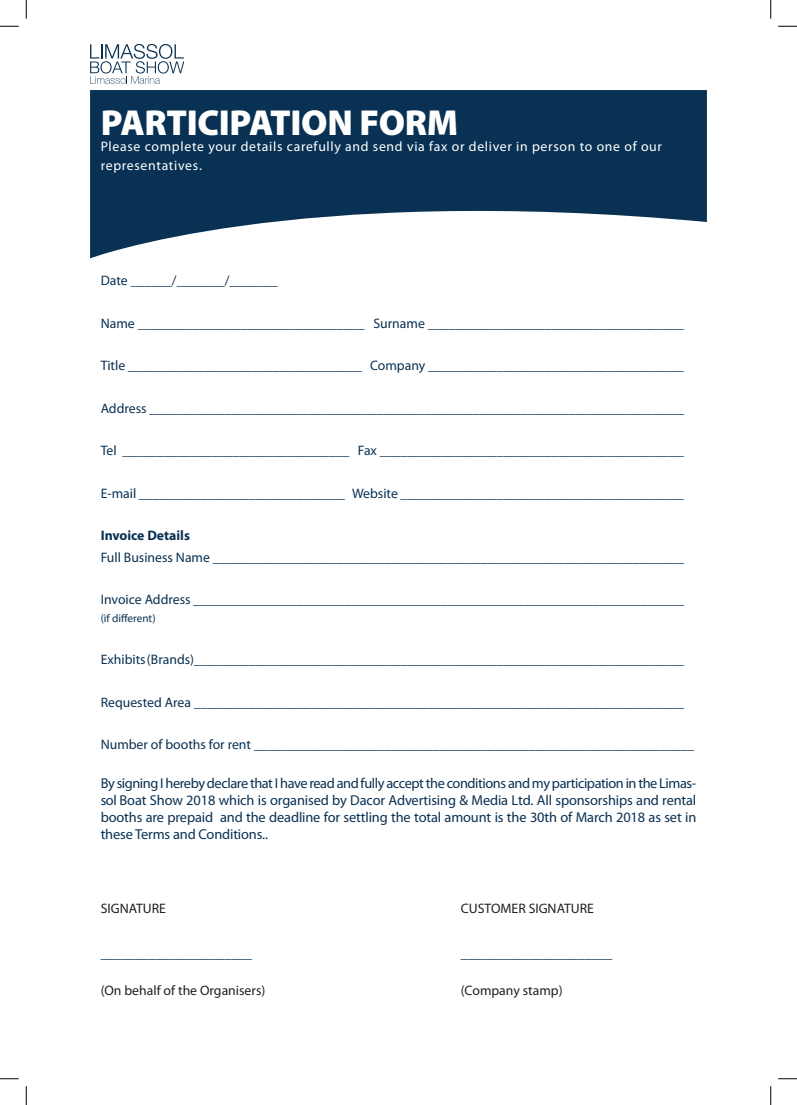
<style>
.page{position:relative;width:797px;height:1105px;background:#fff}
.page>*{position:absolute;margin:0;border:0;box-sizing:border-box;transform-origin:0 0}
.t1{font:900 36.25px "Myriad Pro";letter-spacing:-.01em;color:#fff}
.t2{font:14.38px/17.2px "Myriad Pro";letter-spacing:-.01em;color:#093153;text-align:justify}
.t3{font:13.75px "Myriad Pro";color:#093153}
.t4{font:13.75px/18.8px "Myriad Pro";letter-spacing:.05em;color:#fff}
.t5{font:13.75px "Myriad Pro";color:#231f20}
.t6{font:700 13.75px "Myriad Pro";color:#093153}
.t7{font:11.25px "Myriad Pro";color:#093153}
.s1{font-size:14.38px}
</style>
<div class="page">
<svg style="left:90px;top:90px;width:617px;height:168px;fill:#093153"></svg>
<svg style="left:90px;top:44px;width:94px;height:40px"></svg>
<svg style="left:0;top:25px;width:19px;height:2px"></svg>
<svg style="left:778px;top:25px;width:19px;height:2px"></svg>
<svg style="left:0;top:1078px;width:19px;height:1px"></svg>
<svg style="left:778px;top:1078px;width:19px;height:1px"></svg>
<svg style="left:25px;top:0;width:2px;height:19px"></svg>
<svg style="left:25px;top:1086px;width:2px;height:19px"></svg>
<svg style="left:770px;top:0;width:1px;height:19px"></svg>
<svg style="left:770px;top:1086px;width:1px;height:19px"></svg>
<h1 class="t1" style="left:101px;top:99px;width:359px">PARTICIPATION FORM</h1>
<p class="t4" style="left:101px;top:137px;width:563px">Please complete your details carefully and send via fax or deliver in person to one of our representatives<span class="s1">.</span></p>
<p class="t3" style="left:101px;top:272px;width:178px">Date ______/_______/_______</p>
<p class="t3" style="left:101px;top:315px;width:590px">Name _________________________________ Surname ______________________________________</p>
<p class="t3" style="left:101px;top:357px;width:597px">Title __________________________________ Company _______________________________________</p>
<p class="t3" style="left:101px;top:400px;width:593px">Address _______________________________________________________________________________</p>
<p class="t3" style="left:101px;top:442px;width:597px">Tel _________________________________ Fax ______________________________________________</p>
<p class="t3" style="left:101px;top:485px;width:597px">E-mail ______________________________ Website ___________________________________________</p>
<p class="t6" style="left:101px;top:527px;width:91px">Invoice Details</p>
<p class="t3" style="left:101px;top:548px;width:595px">Full Business Name ______________________________________________________________________</p>
<p class="t3" style="left:101px;top:591px;width:596px">Invoice Address _________________________________________________________________________</p>
<p class="t7" style="left:101px;top:611px;width:56px">(if different)</p>
<p class="t3" style="left:101px;top:651px;width:597px">Exhibits (Brands)_________________________________________________________________________</p>
<p class="t3" style="left:101px;top:693px;width:597px">Requested Area _________________________________________________________________________</p>
<p class="t3" style="left:101px;top:736px;width:595px">Number of booths for rent ________________________________________________________________</p>
<p class="t2" style="left:101px;top:774px;width:597px">By signing I hereby declare that I have read and fully accept the conditions and my participation in the Limas&shy;sol Boat Show 2018 which is organised by Dacor Advertising &amp; Media Ltd. All sponsorships and rental booths are prepaid and the deadline for settling the total amount is the 30th of March 2018 as set in these Terms and Conditions..</p>
<p class="t5" style="left:101px;top:900px;width:67px">SIGNATURE</p>
<p class="t5" style="left:461px;top:900px;width:134px">CUSTOMER SIGNATURE</p>
<p class="t3" style="left:101px;top:945px;width:153px">______________________</p>
<p class="t3" style="left:461px;top:945px;width:153px">______________________</p>
<p class="t5" style="left:101px;top:982px;width:166px">(On behalf of the Organisers)</p>
<p class="t5" style="left:461px;top:982px;width:103px">(Company stamp)</p>
</div>
